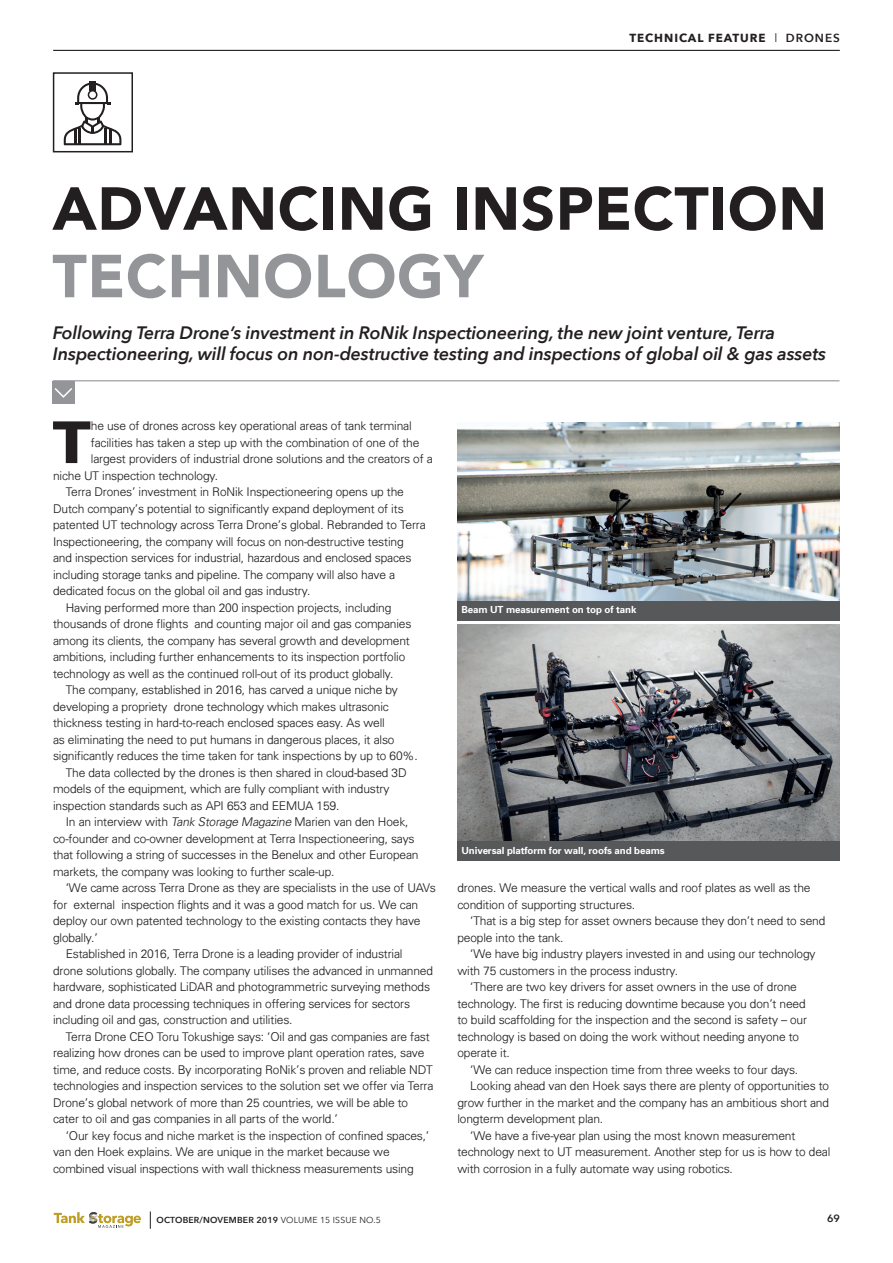
<style>
.page{position:relative;width:893px;height:1263px;background:#fff}
.page>*{position:absolute;margin:0;border:0;box-sizing:border-box;transform-origin:0 0}
.t1{font:900 60px "Avenir";letter-spacing:.01em;color:#231f20}
.t2{font:900 60px "Avenir";letter-spacing:.01em;color:#939598}
.t3{font:900 57.75px "Univers";color:#231f20}
.t4{font:italic 600 18px/21.6px "Avenir Next";letter-spacing:-.01em;color:#231f20}
.t5{font:300 12px/16.5px "Univers";letter-spacing:-.01em;color:#231f20}
.t6{font:700 11.7px "Avenir Next";letter-spacing:.08em;color:#231f20}
.t7{font:600 10.5px "Avenir Next";color:#231f20}
.t8{font:700 9.75px "Univers";letter-spacing:-.01em;color:#fff}
.t9{font:600 8.7px "Avenir Next";letter-spacing:.02em;color:#231f20}
.s1{font-weight:400}
.s2{font-weight:600}
.s3{font-style:italic}
</style>
<div class="page">
<svg style="left:54px;top:1212px;width:87px;height:16px"></svg>
<svg style="left:150px;top:1211px;width:1px;height:18px"></svg>
<hr style="left:53px;top:50px;width:787px;height:1px;background:#231f20">
<div style="left:53px;top:72px;width:80px;height:80px;border:2px solid #231f20"></div>
<div style="left:90px;top:81px;width:6px;height:10px;background:#231f20"></div>
<svg style="left:64px;top:82px;width:57px;height:63px"></svg>
<div style="left:53px;top:381px;width:22px;height:22px;background:#939598"></div>
<hr style="left:53px;top:380px;width:786px;height:1px;background:#939598">
<svg style="left:54px;top:388px;width:18px;height:10px"></svg>
<img style="left:457px;top:422px;width:382px;height:179px">
<img style="left:457px;top:624px;width:382px;height:217px">
<div style="left:457px;top:601px;width:382px;height:19px;background:#57585a"></div>
<div style="left:457px;top:841px;width:382px;height:19px;background:#57585a"></div>
<p class="t6" style="left:629px;top:28px;width:212px">TECHNICAL FEATURE <span class="s1">l</span> <span class="s2">DRONES</span></p>
<h1 class="t1" style="left:52px;top:157px;width:776px">ADVANCING INSPECTION</h1>
<h1 class="t2" style="left:52px;top:225px;width:432px">TECHNOLOGY</h1>
<h3 class="t4" style="left:53px;top:321px;width:775px">Following Terra Drone’s investment in RoNik Inspectioneering, the new joint venture, Terra<br>Inspectioneering, will focus on non-destructive testing and inspections of global oil &amp; gas assets</h3>
<h2 class="t3" style="left:52px;top:407px;width:40px">T</h2>
<p class="t5" style="left:91px;top:417px;width:322px">he use of drones across key operational areas of tank terminal</p>
<p class="t5" style="left:91px;top:434px;width:330px">facilities has taken a step up with the combination of one of the</p>
<p class="t5" style="left:91px;top:450px;width:343px">largest providers of industrial drone solutions and the creators of a</p>
<p class="t5" style="left:53px;top:467px;width:167px">niche UT inspection technology.</p>
<p class="t5" style="left:66px;top:483px;width:340px">Terra Drones’ investment in RoNik Inspectioneering opens up the</p>
<p class="t5" style="left:53px;top:500px;width:352px">Dutch company’s potential to significantly expand deployment of its</p>
<p class="t5" style="left:53px;top:516px;width:374px">patented UT technology across Terra Drone’s global. Rebranded to Terra</p>
<p class="t5" style="left:53px;top:533px;width:352px">Inspectioneering, the company will focus on non-destructive testing</p>
<p class="t5" style="left:53px;top:549px;width:360px">and inspection services for industrial, hazardous and enclosed spaces</p>
<p class="t5" style="left:53px;top:566px;width:344px">including storage tanks and pipeline. The company will also have a</p>
<p class="t5" style="left:53px;top:582px;width:259px">dedicated focus on the global oil and gas industry.</p>
<p class="t5" style="left:66px;top:599px;width:327px">Having performed more than 200 inspection projects, including</p>
<p class="t5" style="left:53px;top:615px;width:360px">thousands of drone flights and counting major oil and gas companies</p>
<p class="t5" style="left:53px;top:632px;width:358px">among its clients, the company has several growth and development</p>
<p class="t5" style="left:53px;top:648px;width:354px">ambitions, including further enhancements to its inspection portfolio</p>
<p class="t5" style="left:53px;top:665px;width:342px">technology as well as the continued roll-out of its product globally.</p>
<p class="t5" style="left:66px;top:681px;width:334px">The company, established in 2016, has carved a unique niche by</p>
<p class="t5" style="left:53px;top:698px;width:337px">developing a propriety drone technology which makes ultrasonic</p>
<p class="t5" style="left:53px;top:714px;width:333px">thickness testing in hard-to-reach enclosed spaces easy. As well</p>
<p class="t5" style="left:53px;top:731px;width:343px">as eliminating the need to put humans in dangerous places, it also</p>
<p class="t5" style="left:53px;top:747px;width:366px">significantly reduces the time taken for tank inspections by up to 60%.</p>
<p class="t5" style="left:66px;top:764px;width:342px">The data collected by the drones is then shared in cloud-based 3D</p>
<p class="t5" style="left:53px;top:780px;width:338px">models of the equipment, which are fully compliant with industry</p>
<p class="t5" style="left:53px;top:797px;width:288px">inspection standards such as API 653 and EEMUA 159.</p>
<p class="t5" style="left:66px;top:813px;width:344px">In an interview with <span class="s3">Tank Storage Magazine</span> Marien van den Hoek,</p>
<p class="t5" style="left:53px;top:830px;width:363px">co-founder and co-owner development at Terra Inspectioneering, says</p>
<p class="t5" style="left:53px;top:846px;width:367px">that following a string of successes in the Benelux and other European</p>
<p class="t5" style="left:53px;top:863px;width:283px">markets, the company was looking to further scale-up.</p>
<p class="t5" style="left:66px;top:879px;width:372px">‘We came across Terra Drone as they are specialists in the use of UAVs</p>
<p class="t5" style="left:53px;top:896px;width:367px">for external inspection flights and it was a good match for us. We can</p>
<p class="t5" style="left:53px;top:912px;width:369px">deploy our own patented technology to the existing contacts they have</p>
<p class="t5" style="left:53px;top:929px;width:46px">globally.’</p>
<p class="t5" style="left:66px;top:945px;width:338px">Established in 2016, Terra Drone is a leading provider of industrial</p>
<p class="t5" style="left:53px;top:962px;width:381px">drone solutions globally. The company utilises the advanced in unmanned</p>
<p class="t5" style="left:53px;top:978px;width:379px">hardware, sophisticated LiDAR and photogrammetric surveying methods</p>
<p class="t5" style="left:53px;top:995px;width:358px">and drone data processing techniques in offering services for sectors</p>
<p class="t5" style="left:53px;top:1011px;width:241px">including oil and gas, construction and utilities.</p>
<p class="t5" style="left:66px;top:1028px;width:365px">Terra Drone CEO Toru Tokushige says: ‘Oil and gas companies are fast</p>
<p class="t5" style="left:53px;top:1044px;width:373px">realizing how drones can be used to improve plant operation rates, save</p>
<p class="t5" style="left:53px;top:1061px;width:381px">time, and reduce costs. By incorporating RoNik’s proven and reliable NDT</p>
<p class="t5" style="left:53px;top:1077px;width:382px">technologies and inspection services to the solution set we offer via Terra</p>
<p class="t5" style="left:53px;top:1094px;width:357px">Drone’s global network of more than 25 countries, we will be able to</p>
<p class="t5" style="left:53px;top:1110px;width:286px">cater to oil and gas companies in all parts of the world.’</p>
<p class="t5" style="left:66px;top:1127px;width:365px">‘Our key focus and niche market is the inspection of confined spaces,’</p>
<p class="t5" style="left:53px;top:1143px;width:338px">van den Hoek explains. We are unique in the market because we</p>
<p class="t5" style="left:53px;top:1160px;width:362px">combined visual inspections with wall thickness measurements using</p>
<p class="t8" style="left:461px;top:604px;width:177px">Beam UT measurement on top of tank</p>
<p class="t8" style="left:461px;top:844px;width:205px">Universal platform for wall, roofs and beams</p>
<p class="t5" style="left:457px;top:879px;width:355px">drones. We measure the vertical walls and roof plates as well as the condition of supporting structures.</p>
<p class="t5" style="left:457px;top:912px;width:369px;text-indent:13px">‘That is a big step for asset owners because they don’t need to send people into the tank.</p>
<p class="t5" style="left:470px;top:945px;width:347px">‘We have big industry players invested in and using our technology</p>
<p class="t5" style="left:457px;top:962px;width:222px">with 75 customers in the process industry.</p>
<p class="t5" style="left:470px;top:978px;width:328px">‘There are two key drivers for asset owners in the use of drone</p>
<p class="t5" style="left:457px;top:995px;width:350px">technology. The first is reducing downtime because you don’t need</p>
<p class="t5" style="left:457px;top:1011px;width:351px">to build scaffolding for the inspection and the second is safety – our</p>
<p class="t5" style="left:457px;top:1028px;width:343px">technology is based on doing the work without needing anyone to</p>
<p class="t5" style="left:457px;top:1044px;width:54px">operate it.</p>
<p class="t5" style="left:470px;top:1061px;width:330px">‘We can reduce inspection time from three weeks to four days.</p>
<p class="t5" style="left:470px;top:1077px;width:361px">Looking ahead van den Hoek says there are plenty of opportunities to</p>
<p class="t5" style="left:457px;top:1094px;width:373px">grow further in the market and the company has an ambitious short and</p>
<p class="t5" style="left:457px;top:1110px;width:147px">longterm development plan.</p>
<p class="t5" style="left:470px;top:1127px;width:327px">‘We have a five-year plan using the most known measurement</p>
<p class="t5" style="left:457px;top:1143px;width:374px">technology next to UT measurement. Another step for us is how to deal</p>
<p class="t5" style="left:457px;top:1160px;width:277px">with corrosion in a fully automate way using robotics.</p>
<p class="t9" style="left:157px;top:1212px;width:226px">OCTOBER/NOVEMBER 2019 <span class="s1">VOLUME 15 ISSUE NO.5</span></p>
<p class="t7" style="left:827px;top:1210px;width:14px">69</p>
</div>
